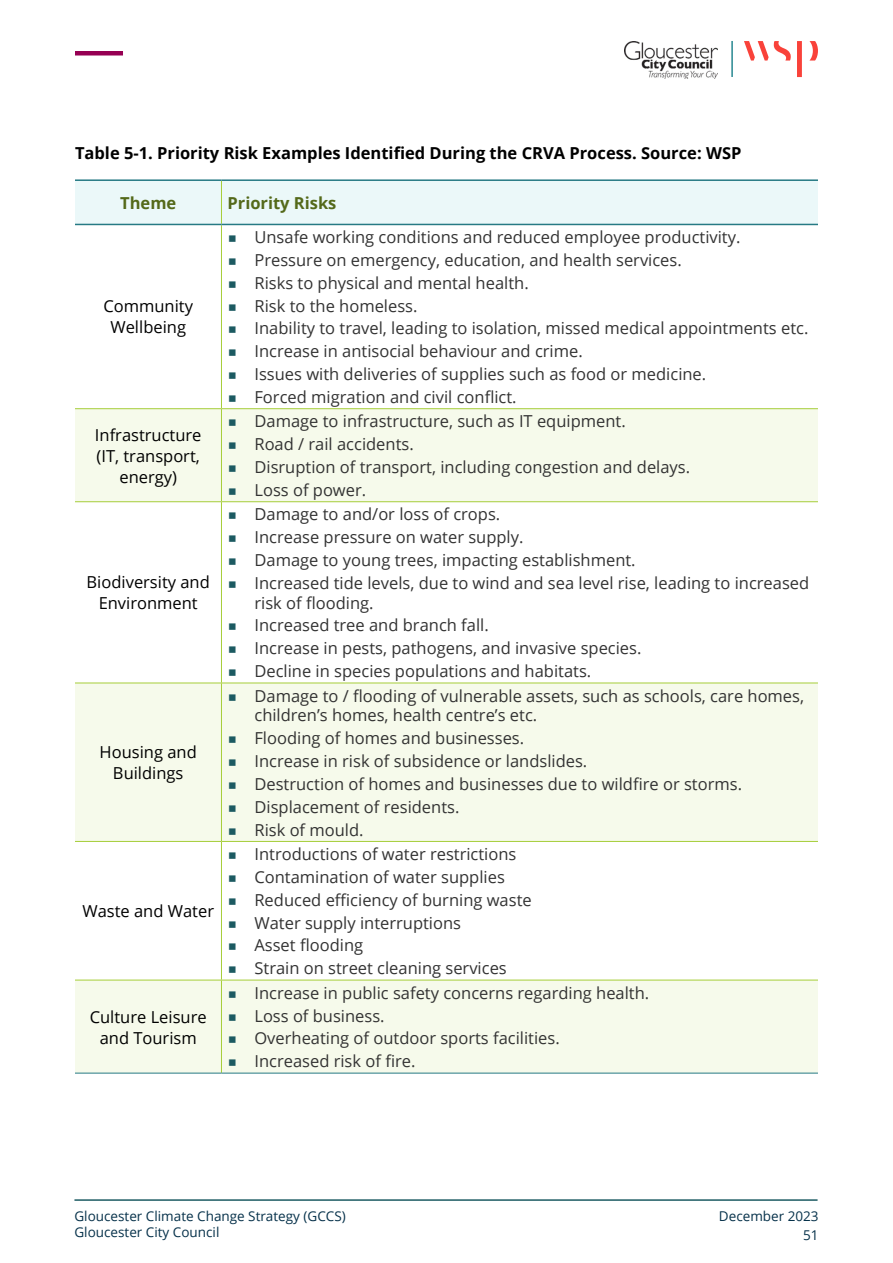
<style>
.page{position:relative;width:893px;height:1263px;background:#fff}
.page>*{position:absolute;margin:0;border:0;box-sizing:border-box;transform-origin:0 0}
.t1{font:16.5px/19.8px "Open Sans";color:#333}
.t2{font:16.5px/21px "Open Sans";color:#000;text-align:center}
.t3{font:700 16.5px "Open Sans";color:#000}
.t4{font:700 16.5px "Open Sans";color:#54691a}
.t5{font:13.5px/16.2px "Open Sans";color:#06314a}
.s1{font-family:"Montserrat";font-weight:600;color:#1c5a61}
</style>
<div class="page">
<img style="left:624px;top:41px;width:93px;height:37px">
<svg style="left:809px;top:41px;width:9px;height:20px"></svg>
<svg style="left:797px;top:41px;width:5px;height:36px"></svg>
<svg style="left:744px;top:41px;width:47px;height:20px"></svg>
<hr style="left:74px;top:1199px;width:743px;height:2px;background:#1c5b62">
<div style="left:75px;top:51px;width:48px;height:5px;background:#960053"></div>
<hr style="left:731px;top:41px;width:2px;height:36px;background:#288891">
<div style="left:75px;top:181px;width:743px;height:43px;background:#ebf8f9"></div>
<svg style="left:75px;top:409px;width:743px;height:664px;fill:#f6faeb"></svg>
<hr style="left:75px;top:179px;width:146px;height:2px;background:#267a84">
<hr style="left:221px;top:179px;width:597px;height:2px;background:#267a84">
<hr style="left:221px;top:181px;width:1px;height:43px;background:#a6ce39">
<hr style="left:221px;top:225px;width:1px;height:183px;background:#a6ce39">
<hr style="left:75px;top:408px;width:146px;height:1px;background:#a6ce39">
<hr style="left:221px;top:408px;width:597px;height:1px;background:#a6ce39">
<hr style="left:221px;top:409px;width:1px;height:92px;background:#a6ce39">
<hr style="left:75px;top:501px;width:146px;height:1px;background:#a6ce39">
<hr style="left:221px;top:501px;width:597px;height:1px;background:#a6ce39">
<hr style="left:221px;top:502px;width:1px;height:181px;background:#a6ce39">
<hr style="left:75px;top:683px;width:146px;height:1px;background:#a6ce39">
<hr style="left:221px;top:683px;width:597px;height:1px;background:#a6ce39">
<hr style="left:221px;top:683px;width:1px;height:158px;background:#a6ce39">
<hr style="left:75px;top:841px;width:146px;height:1px;background:#a6ce39">
<hr style="left:221px;top:841px;width:597px;height:1px;background:#a6ce39">
<hr style="left:221px;top:842px;width:1px;height:138px;background:#a6ce39">
<hr style="left:75px;top:980px;width:146px;height:1px;background:#a6ce39">
<hr style="left:221px;top:980px;width:597px;height:1px;background:#a6ce39">
<hr style="left:221px;top:980px;width:1px;height:93px;background:#a6ce39">
<hr style="left:75px;top:1073px;width:146px;height:1px;background:#267a84">
<hr style="left:221px;top:1073px;width:597px;height:1px;background:#267a84">
<hr style="left:75px;top:224px;width:146px;height:1px;background:#267a84">
<hr style="left:221px;top:224px;width:597px;height:1px;background:#267a84">
<p class="t3" style="left:75px;top:141px;width:668px">Table 5-1. Priority Risk Examples Identified During the CRVA Process. Source: WSP</p>
<p class="t4" style="left:120px;top:191px;width:58px">Theme</p>
<p class="t4" style="left:227px;top:191px;width:111px">Priority Risks</p>
<p class="t2" style="left:103px;top:295px;width:91px">Community<br>Wellbeing</p>
<p class="t2" style="left:95px;top:424px;width:108px">Infrastructure (IT, transport, energy)</p>
<p class="t2" style="left:87px;top:571px;width:125px">Biodiversity and<br>Environment</p>
<p class="t2" style="left:100px;top:741px;width:99px">Housing and<br>Buildings</p>
<p class="t2" style="left:82px;top:900px;width:133px">Waste and Water</p>
<p class="t2" style="left:90px;top:1005px;width:118px">Culture Leisure and Tourism</p>
<p class="t1" style="left:227px;top:227px;width:514px"><span class="s1">■</span> Unsafe working conditions and reduced employee productivity.</p>
<p class="t1" style="left:227px;top:250px;width:456px"><span class="s1">■</span> Pressure on emergency, education, and health services.</p>
<p class="t1" style="left:227px;top:272px;width:303px"><span class="s1">■</span> Risks to physical and mental health.</p>
<p class="t1" style="left:227px;top:295px;width:192px"><span class="s1">■</span> Risk to the homeless.</p>
<p class="t1" style="left:227px;top:318px;width:582px"><span class="s1">■</span> Inability to travel, leading to isolation, missed medical appointments etc.</p>
<p class="t1" style="left:227px;top:341px;width:357px"><span class="s1">■</span> Increase in antisocial behaviour and crime.</p>
<p class="t1" style="left:227px;top:364px;width:480px"><span class="s1">■</span> Issues with deliveries of supplies such as food or medicine.</p>
<p class="t1" style="left:227px;top:386px;width:291px"><span class="s1">■</span> Forced migration and civil conflict.</p>
<p class="t1" style="left:227px;top:411px;width:400px"><span class="s1">■</span> Damage to infrastructure, such as IT equipment.</p>
<p class="t1" style="left:227px;top:434px;width:188px"><span class="s1">■</span> Road / rail accidents.</p>
<p class="t1" style="left:227px;top:457px;width:464px"><span class="s1">■</span> Disruption of transport, including congestion and delays.</p>
<p class="t1" style="left:227px;top:479px;width:140px"><span class="s1">■</span> Loss of power.</p>
<p class="t1" style="left:227px;top:504px;width:274px"><span class="s1">■</span> Damage to and/or loss of crops.</p>
<p class="t1" style="left:227px;top:527px;width:298px"><span class="s1">■</span> Increase pressure on water supply.</p>
<p class="t1" style="left:227px;top:550px;width:410px"><span class="s1">■</span> Damage to young trees, impacting establishment.</p>
<p class="t1" style="left:254px;top:572px;width:556px;text-indent:-27px"><span class="s1">■</span> Increased tide levels, due to wind and sea level rise, leading to increased risk of flooding.</p>
<p class="t1" style="left:227px;top:615px;width:263px"><span class="s1">■</span> Increased tree and branch fall.</p>
<p class="t1" style="left:227px;top:638px;width:415px"><span class="s1">■</span> Increase in pests, pathogens, and invasive species.</p>
<p class="t1" style="left:227px;top:661px;width:365px"><span class="s1">■</span> Decline in species populations and habitats.</p>
<p class="t1" style="left:254px;top:685px;width:551px;text-indent:-27px"><span class="s1">■</span> Damage to / flooding of vulnerable assets, such as schools, care homes, children’s homes, health centre’s etc.</p>
<p class="t1" style="left:227px;top:728px;width:298px"><span class="s1">■</span> Flooding of homes and businesses.</p>
<p class="t1" style="left:227px;top:751px;width:361px"><span class="s1">■</span> Increase in risk of subsidence or landslides.</p>
<p class="t1" style="left:227px;top:773px;width:516px"><span class="s1">■</span> Destruction of homes and businesses due to wildfire or storms.</p>
<p class="t1" style="left:227px;top:796px;width:233px"><span class="s1">■</span> Displacement of residents.</p>
<p class="t1" style="left:227px;top:819px;width:138px"><span class="s1">■</span> Risk of mould.</p>
<p class="t1" style="left:227px;top:844px;width:290px"><span class="s1">■</span> Introductions of water restrictions</p>
<p class="t1" style="left:227px;top:867px;width:279px"><span class="s1">■</span> Contamination of water supplies</p>
<p class="t1" style="left:227px;top:889px;width:306px"><span class="s1">■</span> Reduced efficiency of burning waste</p>
<p class="t1" style="left:227px;top:912px;width:235px"><span class="s1">■</span> Water supply interruptions</p>
<p class="t1" style="left:227px;top:935px;width:137px"><span class="s1">■</span> Asset flooding</p>
<p class="t1" style="left:227px;top:958px;width:281px"><span class="s1">■</span> Strain on street cleaning services</p>
<p class="t1" style="left:227px;top:982px;width:423px"><span class="s1">■</span> Increase in public safety concerns regarding health.</p>
<p class="t1" style="left:227px;top:1005px;width:159px"><span class="s1">■</span> Loss of business.</p>
<p class="t1" style="left:227px;top:1028px;width:334px"><span class="s1">■</span> Overheating of outdoor sports facilities.</p>
<p class="t1" style="left:227px;top:1051px;width:190px"><span class="s1">■</span> Increased risk of fire.</p>
<p class="t5" style="left:74px;top:1207px;width:273px">Gloucester Climate Change Strategy (GCCS)<br>Gloucester City Council</p>
<p class="t5" style="left:719px;top:1206px;width:101px;line-height:19.5px;text-align:right">December 2023<br>51</p>
</div>
